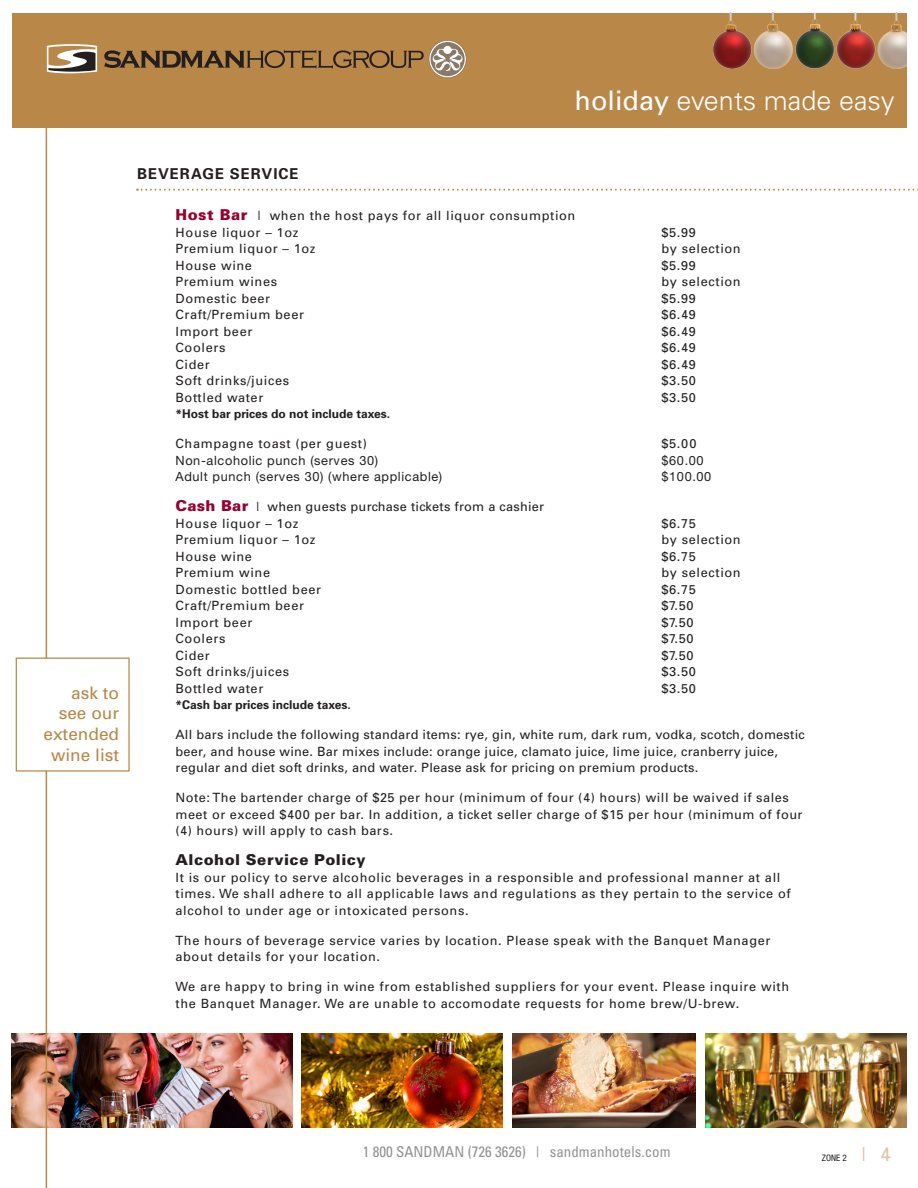
<style>
.page{position:relative;width:918px;height:1188px;background:#fff}
.page>*{position:absolute;margin:0;border:0;box-sizing:border-box;transform-origin:0 0}
.t1{font:300 27px "Univers";color:#fff}
.quote{font:17.25px/20.7px "Univers";color:#b98747;text-align:right}
.t2{font:condensed 15px "Univers";color:#919396}
.menu_discrip{font:900 15px "Univers";letter-spacing:.035em;color:#231f20}
.menu_discrip_part2{font:700 15px "Univers";letter-spacing:.065em;color:#231f20}
.menu_discrip-2{font:12.75px/16.5px "Univers";letter-spacing:.05em;color:#231f20}
.menu_disc_2014{font:12.75px/16.5px "Univers";letter-spacing:.05em;color:#231f20}
.menu_discrip-3{font:12.75px/16.5px "Univers";letter-spacing:.02em;color:#231f20}
.menu_disc_2014-2{font:12.75px "Helvetica Neue";letter-spacing:.05em;color:#231f20}
.menu_disc_2014-3{font:12.75px/16.5px "Univers";letter-spacing:.02em;color:#231f20}
.menu_disc_2014-4{font:700 12px "Univers";color:#231f20}
.t3{font:condensed 9px "Helvetica Neue";color:#231f20}
.s1{font-weight:400}
.s2{font-weight:900;font-size:15px;color:#98012d}
.s3{font-family:"Univers";font-stretch:normal;font-size:19.5px;color:#dfc6a8}
</style>
<div class="page">
<img style="left:705px;top:1033px;width:201px;height:95px">
<img style="left:301px;top:1033px;width:202px;height:95px">
<img style="left:12px;top:1033px;width:280px;height:95px">
<img style="left:512px;top:1033px;width:184px;height:95px">
<hr style="left:46px;top:113px;width:1px;height:1075px;background:#b98747">
<div style="left:16px;top:658px;width:114px;height:114px;background:#fff;border:1px solid #b98747"></div>
<div style="left:12px;top:13px;width:895px;height:114px;background:#b98747"></div>
<svg style="left:104px;top:40px;width:363px;height:38px"></svg>
<svg style="left:47px;top:44px;width:50px;height:29px"></svg>
<img style="left:714px;top:13px;width:193px;height:56px">
<svg style="left:137px;top:189px;width:781px;height:2px"></svg>
<h1 class="t1" style="left:575px;top:85px;width:321px"><span class="s1">holiday</span> events made easy</h1>
<p class="quote" style="left:43px;top:682px;width:77px">ask to see our extended wine list</p>
<p class="menu_discrip_part2" style="left:137px;top:164px;width:163px">BEVERAGE SERVICE</p>
<p class="menu_disc_2014" style="left:176px;top:207px;width:401px"><span class="s2">Host Bar</span> | when the host pays for all liquor consumption<br>House liquor – 1oz</p>
<p class="menu_disc_2014" style="left:662px;top:224px;width:36px">$5.99</p>
<p class="menu_disc_2014" style="left:176px;top:240px;width:142px">Premium liquor – 1oz</p>
<p class="menu_disc_2014" style="left:662px;top:240px;width:81px">by selection</p>
<p class="menu_disc_2014" style="left:176px;top:257px;width:78px">House wine</p>
<p class="menu_disc_2014" style="left:662px;top:257px;width:36px">$5.99</p>
<p class="menu_disc_2014" style="left:176px;top:273px;width:103px">Premium wines</p>
<p class="menu_disc_2014" style="left:662px;top:273px;width:81px">by selection</p>
<p class="menu_disc_2014" style="left:176px;top:290px;width:96px">Domestic beer</p>
<p class="menu_disc_2014" style="left:662px;top:290px;width:36px">$5.99</p>
<p class="menu_disc_2014" style="left:176px;top:306px;width:130px">Craft/Premium beer</p>
<p class="menu_disc_2014" style="left:662px;top:306px;width:36px">$6.49</p>
<p class="menu_disc_2014" style="left:176px;top:323px;width:78px">Import beer</p>
<p class="menu_disc_2014" style="left:662px;top:323px;width:36px">$6.49</p>
<p class="menu_disc_2014" style="left:176px;top:339px;width:52px">Coolers</p>
<p class="menu_disc_2014" style="left:662px;top:339px;width:36px">$6.49</p>
<p class="menu_disc_2014" style="left:176px;top:356px;width:36px">Cider</p>
<p class="menu_disc_2014" style="left:662px;top:356px;width:36px">$6.49</p>
<p class="menu_disc_2014" style="left:176px;top:372px;width:115px">Soft drinks/juices</p>
<p class="menu_disc_2014" style="left:662px;top:372px;width:36px">$3.50</p>
<p class="menu_disc_2014" style="left:176px;top:389px;width:89px">Bottled water</p>
<p class="menu_disc_2014" style="left:662px;top:389px;width:36px">$3.50</p>
<p class="menu_disc_2014-4" style="left:176px;top:406px;width:216px">*Host bar prices do not include taxes.</p>
<p class="menu_disc_2014" style="left:176px;top:435px;width:193px">Champagne toast (per guest)</p>
<p class="menu_disc_2014" style="left:662px;top:435px;width:36px">$5.00</p>
<p class="menu_disc_2014-2" style="left:176px;top:453px;width:204px">Non-alcoholic punch (serves 30)</p>
<p class="menu_disc_2014-2" style="left:662px;top:453px;width:44px">$60.00</p>
<p class="menu_disc_2014-2" style="left:176px;top:469px;width:268px">Adult punch (serves 30) (where applicable)</p>
<p class="menu_disc_2014-2" style="left:662px;top:469px;width:51px">$100.00</p>
<p class="menu_disc_2014-3" style="left:176px;top:498px;width:370px"><span class="s2">Cash Bar</span> | when guests purchase tickets from a cashier<br>House liquor – 1oz</p>
<p class="menu_disc_2014" style="left:662px;top:515px;width:36px">$6.75</p>
<p class="menu_disc_2014" style="left:176px;top:531px;width:142px">Premium liquor – 1oz</p>
<p class="menu_disc_2014" style="left:662px;top:531px;width:81px">by selection</p>
<p class="menu_disc_2014" style="left:176px;top:548px;width:78px">House wine</p>
<p class="menu_disc_2014" style="left:662px;top:548px;width:36px">$6.75</p>
<p class="menu_disc_2014" style="left:176px;top:564px;width:96px">Premium wine</p>
<p class="menu_disc_2014" style="left:662px;top:564px;width:81px">by selection</p>
<p class="menu_disc_2014" style="left:176px;top:581px;width:147px">Domestic bottled beer</p>
<p class="menu_disc_2014" style="left:662px;top:581px;width:36px">$6.75</p>
<p class="menu_disc_2014" style="left:176px;top:597px;width:130px">Craft/Premium beer</p>
<p class="menu_disc_2014" style="left:662px;top:597px;width:34px">$7.50</p>
<p class="menu_disc_2014" style="left:176px;top:614px;width:78px">Import beer</p>
<p class="menu_disc_2014" style="left:662px;top:614px;width:34px">$7.50</p>
<p class="menu_disc_2014" style="left:176px;top:630px;width:52px">Coolers</p>
<p class="menu_disc_2014" style="left:662px;top:630px;width:34px">$7.50</p>
<p class="menu_disc_2014" style="left:176px;top:647px;width:36px">Cider</p>
<p class="menu_disc_2014" style="left:662px;top:647px;width:34px">$7.50</p>
<p class="menu_disc_2014" style="left:176px;top:663px;width:115px">Soft drinks/juices</p>
<p class="menu_disc_2014" style="left:662px;top:663px;width:36px">$3.50</p>
<p class="menu_disc_2014" style="left:176px;top:680px;width:89px">Bottled water</p>
<p class="menu_disc_2014" style="left:662px;top:680px;width:36px">$3.50</p>
<p class="menu_disc_2014-4" style="left:176px;top:697px;width:177px">*Cash bar prices include taxes.</p>
<p class="menu_discrip-3" style="left:176px;top:726px;width:631px">All bars include the following standard items: rye, gin, white rum, dark rum, vodka, scotch, domestic beer, and house wine. Bar mixes include: orange juice, clamato juice, lime juice, cranberry juice, regular and diet soft drinks, and water. Please ask for pricing on premium products.</p>
<p class="menu_discrip-2" style="left:176px;top:789px;width:629px">Note: The bartender charge of $25 per hour (minimum of four (4) hours) will be waived if sales meet or exceed $400 per bar. In addition, a ticket seller charge of $15 per hour (minimum of four (4) hours) will apply to cash bars.</p>
<p class="menu_discrip" style="left:176px;top:851px;width:192px">Alcohol Service Policy</p>
<p class="menu_discrip-2" style="left:176px;top:869px;width:617px">It is our policy to serve alcoholic beverages in a responsible and professional manner at all times. We shall adhere to all applicable laws and regulations as they pertain to the service of alcohol to under age or intoxicated persons.</p>
<p class="menu_discrip-2" style="left:176px;top:932px;width:596px">The hours of beverage service varies by location. Please speak with the Banquet Manager about details for your location.</p>
<p class="menu_discrip-2" style="left:176px;top:978px;width:615px">We are happy to bring in wine from established suppliers for your event. Please inquire with the Banquet Manager. We are unable to accomodate requests for home brew/U-brew.</p>
<p class="t2" style="left:363px;top:1142px;width:309px">1 800 SANDMAN (726 3626) | sandmanhotels.com</p>
<p class="t3" style="left:822px;top:1152px;width:71px">ZONE 2 <span class="s3">| 4</span></p>
</div>
